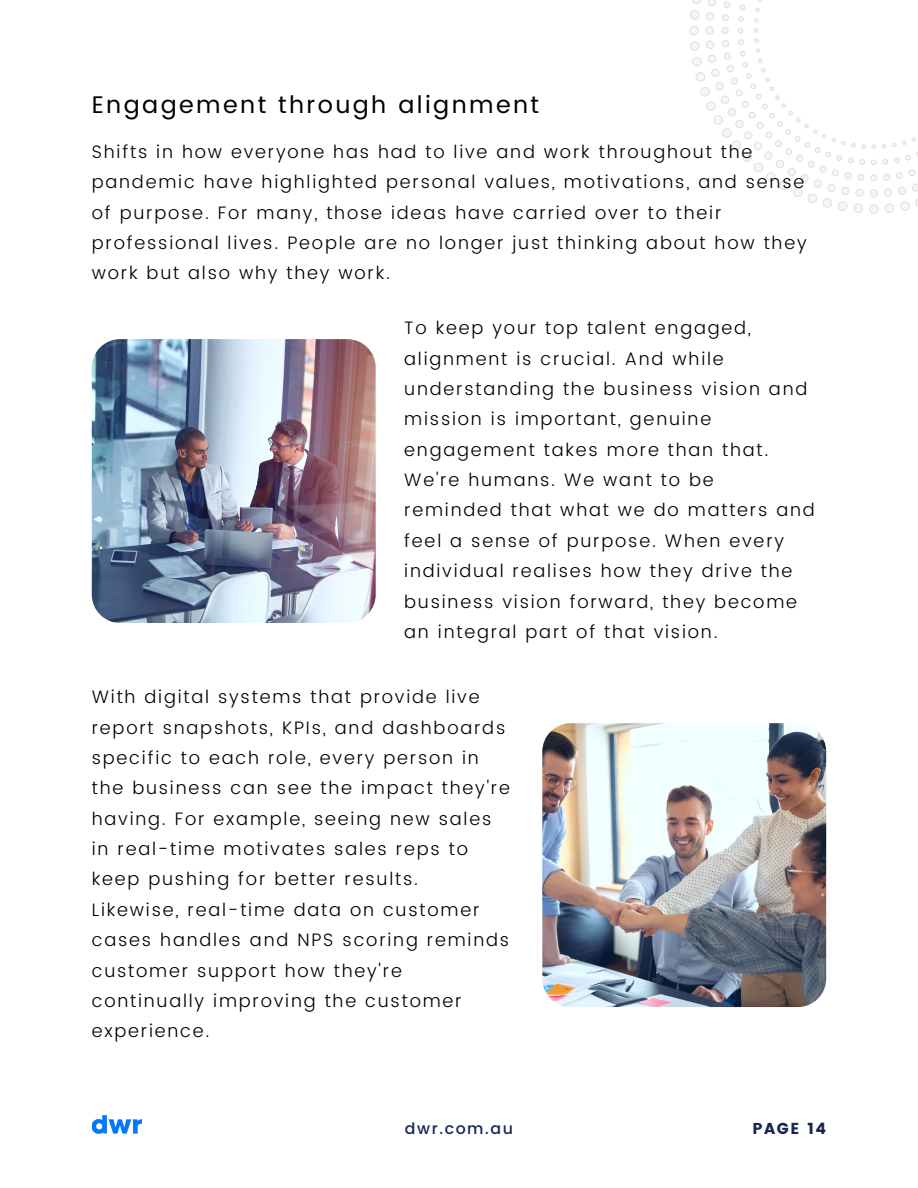
<style>
.page{position:relative;width:918px;height:1188px;background:#fff}
.page>*{position:absolute;margin:0;border:0;box-sizing:border-box;transform-origin:0 0}
.t1{font:24px "Poppins";letter-spacing:.1em;color:#000}
.t2{font:300 18px/30.3px "Poppins";letter-spacing:.1em;color:#000}
.t3{font:500 15.75px "Poppins";letter-spacing:.1em;color:#172554}
.t4{font:15.75px "Poppins";letter-spacing:.1em;color:#172554}
</style>
<div class="page">
<img style="left:92px;top:1115px;width:50px;height:18px">
<img style="left:92px;top:339px;width:284px;height:284px;border-radius:28px">
<img style="left:542px;top:723px;width:284px;height:284px;border-radius:28px">
<svg style="left:692px;top:0;width:9px;height:4px"></svg>
<svg style="left:708px;top:0;width:8px;height:6px"></svg>
<svg style="left:724px;top:2px;width:6px;height:6px"></svg>
<svg style="left:740px;top:5px;width:5px;height:5px"></svg>
<svg style="left:756px;top:8px;width:4px;height:4px"></svg>
<div style="left:690px;top:10px;width:9px;height:9px;background:#f5f6f6;border-radius:50%"></div>
<div style="left:690px;top:10px;width:9px;height:9px;border:1px solid #211a19;border-radius:50%"></div>
<div style="left:706px;top:12px;width:8px;height:8px;background:#f5f6f6;border-radius:50%"></div>
<div style="left:706px;top:12px;width:8px;height:8px;border:1px solid #211a19;border-radius:50%"></div>
<div style="left:722px;top:14px;width:7px;height:7px;background:#f5f6f6;border-radius:50%"></div>
<div style="left:722px;top:14px;width:7px;height:7px;border:1px solid #211a19;border-radius:50%"></div>
<svg style="left:738px;top:16px;width:5px;height:5px"></svg>
<div style="left:690px;top:26px;width:8px;height:9px;background:#f5f6f6;border-radius:50%"></div>
<div style="left:690px;top:26px;width:8px;height:9px;border:1px solid #211a19;border-radius:50%"></div>
<div style="left:706px;top:27px;width:7px;height:7px;border:1px solid #211a19;border-radius:50%"></div>
<div style="left:722px;top:27px;width:6px;height:7px;border:1px solid #211a19;border-radius:50%"></div>
<div style="left:690px;top:42px;width:9px;height:9px;background:#f5f6f6;border-radius:50%"></div>
<div style="left:690px;top:42px;width:9px;height:9px;border:1px solid #211a19;border-radius:50%"></div>
<div style="left:692px;top:57px;width:9px;height:9px;background:#f5f6f6;border-radius:4px"></div>
<div style="left:692px;top:57px;width:9px;height:9px;border:1px solid #211a19;border-radius:4px"></div>
<div style="left:838px;top:202px;width:9px;height:9px;background:#f5f6f6;border-radius:4px"></div>
<div style="left:838px;top:202px;width:9px;height:9px;border:1px solid #211a19;border-radius:4px"></div>
<div style="left:854px;top:204px;width:9px;height:9px;background:#f5f6f6;border-radius:50%"></div>
<div style="left:854px;top:204px;width:9px;height:9px;border:1px solid #211a19;border-radius:50%"></div>
<svg style="left:695px;top:28px;width:170px;height:180px"></svg>
<div style="left:870px;top:205px;width:8px;height:8px;background:#f5f6f6;border-radius:50%"></div>
<div style="left:869px;top:205px;width:9px;height:8px;border:1px solid #211a19;border-radius:50%"></div>
<div style="left:870px;top:190px;width:7px;height:7px;background:#f5f6f6;border-radius:50%"></div>
<div style="left:870px;top:190px;width:7px;height:7px;border:1px solid #211a19;border-radius:50%"></div>
<svg style="left:871px;top:175px;width:6px;height:6px"></svg>
<svg style="left:871px;top:160px;width:5px;height:5px"></svg>
<svg style="left:872px;top:145px;width:4px;height:4px"></svg>
<div style="left:885px;top:204px;width:9px;height:9px;background:#f5f6f6;border-radius:50%"></div>
<div style="left:885px;top:204px;width:9px;height:9px;border:1px solid #211a19;border-radius:50%"></div>
<div style="left:884px;top:189px;width:8px;height:8px;background:#f5f6f6;border-radius:50%"></div>
<div style="left:884px;top:189px;width:8px;height:8px;border:1px solid #211a19;border-radius:50%"></div>
<svg style="left:884px;top:174px;width:6px;height:6px"></svg>
<svg style="left:883px;top:159px;width:5px;height:5px"></svg>
<div style="left:900px;top:201px;width:9px;height:10px;background:#f5f6f6;border-radius:4px"></div>
<div style="left:900px;top:201px;width:10px;height:10px;border:1px solid #211a19;border-radius:4px"></div>
<div style="left:898px;top:187px;width:8px;height:8px;background:#f5f6f6;border-radius:3px"></div>
<div style="left:898px;top:187px;width:8px;height:8px;border:1px solid #211a19;border-radius:3px"></div>
<div style="left:896px;top:172px;width:7px;height:7px;background:#f5f6f6;border-radius:50%"></div>
<div style="left:896px;top:172px;width:7px;height:7px;border:1px solid #211a19;border-radius:50%"></div>
<svg style="left:894px;top:158px;width:5px;height:5px"></svg>
<svg style="left:892px;top:143px;width:4px;height:4px"></svg>
<svg style="left:915px;top:198px;width:3px;height:9px"></svg>
<svg style="left:912px;top:184px;width:6px;height:8px"></svg>
<div style="left:909px;top:169px;width:6px;height:7px;background:#f5f6f6;border-radius:3px"></div>
<div style="left:909px;top:169px;width:6px;height:7px;border:1px solid #211a19;border-radius:3px"></div>
<svg style="left:902px;top:141px;width:4px;height:4px"></svg>
<svg style="left:905px;top:152px;width:13px;height:8px"></svg>
<svg style="left:912px;top:138px;width:4px;height:4px"></svg>
<h1 class="t1" style="left:92px;top:90px;width:449px">Engagement through alignment</h1>
<p class="t2" style="left:92px;top:137px;width:716px">Shifts in how everyone has had to live and work throughout the pandemic have highlighted personal values, motivations, and sense of purpose. For many, those ideas have carried over to their professional lives. People are no longer just thinking about how they work but also why they work.</p>
<p class="t2" style="left:404px;top:313px;width:412px">To keep your top talent engaged, alignment is crucial. And while understanding the business vision and mission is important, genuine engagement takes more than that.<br>We're humans. We want to be reminded that what we do matters and feel a sense of purpose. When every individual realises how they drive the business vision forward, they become an integral part of that vision.</p>
<p class="t2" style="left:92px;top:682px;width:420px">With digital systems that provide live report snapshots, KPIs, and dashboards specific to each role, every person in the business can see the impact they're having. For example, seeing new sales in real-time motivates sales reps to keep pushing for better results.<br>Likewise, real-time data on customer cases handles and NPS scoring reminds customer support how they're continually improving the customer experience.</p>
<p class="t3" style="left:405px;top:1119px;width:110px">dwr.com.au</p>
<p class="t4" style="left:752px;top:1119px;width:75px">PAGE 14</p>
</div>
